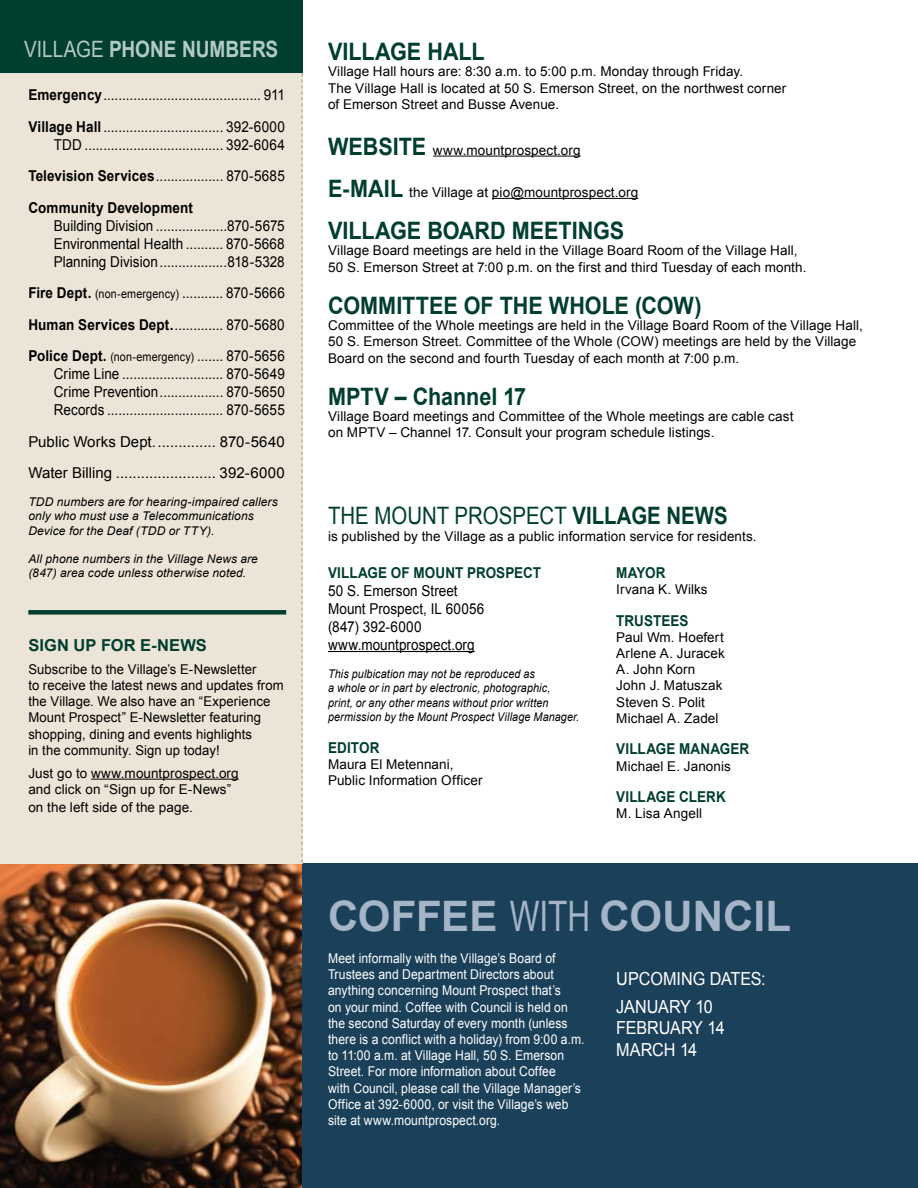
<style>
.page{position:relative;width:918px;height:1188px;background:#fff}
.page>*{position:absolute;margin:0;border:0;box-sizing:border-box;transform-origin:0 0}
.t1{font:700 42px "Arial";color:#a5b5c7}
.t2{font:700 24px "Arial";color:#003e2f;scale:.9 1}
.t3{font:24px "Arial";color:#003e2f;scale:.85 1}
.t4{font:700 24px "Arial";color:#003e2f;scale:.85 1}
.t5{font:700 22.5px "Arial";color:#b2cac4;scale:.85 1}
.t6{font:18px/28.3px "Arial";letter-spacing:-.005em;color:#fff;scale:.9 1}
.t7{font:700 16.5px "Arial";letter-spacing:.005em;color:#003e2f}
.t8{font:15px/18px "Arial";letter-spacing:.005em;color:#000;scale:.9 1}
.t9{font:15px/31.5px "Arial";letter-spacing:.005em;color:#000}
.t10{font:700 15px "Arial";letter-spacing:.01em;color:#003e2f;scale:.9 1}
.t11{font:13.5px/16.2px "Arial";letter-spacing:.005em;color:#000}
.t12{font:13.5px/16.2px "Arial";letter-spacing:.01em;color:#fff;scale:.9 1}
.t13{font:italic 12px/14.4px "Arial";letter-spacing:.01em;color:#000}
.t14{font:italic 12px/14.4px "Arial";letter-spacing:.01em;color:#000;scale:.9 1}
.t15{font:12px "Arial";letter-spacing:.01em;color:#000;scale:.9 1}
.s1{font-weight:400}
.s2{font-weight:700}
.s3{font-size:12px}
.s4{font-weight:700;font-size:15px}
.s5{font-size:15px}
.s6{font-weight:700;font-size:24px;color:#003e2f}
</style>
<div class="page">
<img style="left:0;top:864px;width:302px;height:324px">
<div style="left:302px;top:864px;width:616px;height:324px;background:#1b415a"></div>
<div style="left:0;top:72px;width:302px;height:792px;background:#ece5d7"></div>
<div style="left:0;top:0;width:302px;height:73px;background:#003e2f"></div>
<hr style="left:91px;top:779px;width:148px;height:1px;background:#000">
<div style="left:28px;top:610px;width:258px;height:5px;background:#003e2f"></div>
<hr style="left:433px;top:156px;width:148px;height:1px;background:#000">
<hr style="left:492px;top:198px;width:146px;height:1px;background:#000">
<hr style="left:328px;top:651px;width:147px;height:1px;background:#000">
<svg style="left:302px;top:73px;width:1px;height:790px"></svg>
<h3 class="t5" style="left:24px;top:34px;width:300px"><span class="s1">VILLAGE</span> PHONE NUMBERS</h3>
<p class="t8" style="left:28px;top:79px;width:287px;line-height:31.5px"><span class="s2">Emergency</span>.......................................... 911<br><span class="s2">Village Hall</span> ................................ 392-6000</p>
<p class="t8" style="left:28px;top:129px;width:287px;line-height:31.5px;text-align:justify;text-indent:26px">TDD ..................................... 392-6064<br><span class="s2">Television Services</span>.................. 870-5685<br><span class="s2">Community Development</span></p>
<p class="t8" style="left:54px;top:216px;width:258px;text-align:justify">Building Division ...................870-5675<br>Environmental Health .......... 870-5668<br>Planning Division..................818-5328</p>
<p class="t8" style="left:28px;top:277px;width:287px;line-height:31.5px"><span class="s2">Fire Dept.</span> <span class="s3">(non-emergency)</span> ........... 870-5666<br><span class="s2">Human Services Dept.</span>............. 870-5680</p>
<p class="t15" style="left:28px;top:349px;width:286px"><span class="s4">Police Dept.</span> (non-emergency) <span class="s5">....... 870-5656</span></p>
<p class="t8" style="left:54px;top:365px;width:258px;text-align:justify">Crime Line ........................... 870-5649<br>Crime Prevention................. 870-5650<br>Records ............................... 870-5655</p>
<p class="t9" style="left:28px;top:426px;width:258px">Public Works Dept............... 870-5640<br>Water Billing ........................ 392-6000</p>
<p class="t13" style="left:28px;top:495px;width:251px">TDD numbers are for hearing-impaired callers only who must use a Telecommunications<br>Device for the Deaf (TDD or TTY).</p>
<p class="t13" style="left:28px;top:551px;width:231px">All phone numbers in the Village News are (847) area code unless otherwise noted.</p>
<p class="t7" style="left:28px;top:634px;width:180px">SIGN UP FOR E-NEWS</p>
<p class="t11" style="left:28px;top:661px;width:257px">Subscribe to the Village’s E-Newsletter<br>to receive the latest news and updates from the Village. We also have an “Experience Mount Prospect” E-Newsletter featuring shopping, dining and events highlights<br>in the community. Sign up today!</p>
<p class="t11" style="left:28px;top:765px;width:212px">Just go to www.mountprospect.org and click on “Sign up for E-News”</p>
<p class="t11" style="left:28px;top:799px;width:166px">on the left side of the page.</p>
<h2 class="t2" style="left:328px;top:36px;width:176px">VILLAGE HALL</h2>
<p class="t11" style="left:328px;top:64px;width:460px">Village Hall hours are: 8:30 a.m. to 5:00 p.m. Monday through Friday.<br>The Village Hall is located at 50 S. Emerson Street, on the northwest corner of Emerson Street and Busse Avenue.</p>
<p class="t11" style="left:328px;top:142px;width:254px"><span class="s6">WEBSITE</span> www.mountprospect.org</p>
<p class="t11" style="left:328px;top:184px;width:312px"><span class="s6">E-MAIL</span> the Village at pio@mountprospect.org</p>
<h2 class="t2" style="left:328px;top:215px;width:146px">VILLAGE BOARD</h2>
<h2 class="t2" style="left:512px;top:215px;width:127px">MEETINGS</h2>
<p class="t11" style="left:328px;top:243px;width:480px">Village Board meetings are held in the Village Board Room of the Village Hall,<br>50 S. Emerson Street at 7:00 p.m. on the first and third Tuesday of each month.</p>
<h2 class="t2" style="left:328px;top:290px;width:417px">COMMITTEE OF THE WHOLE (COW)</h2>
<p class="t11" style="left:328px;top:317px;width:536px">Committee of the Whole meetings are held in the Village Board Room of the Village Hall,<br>50 S. Emerson Street. Committee of the Whole (COW) meetings are held by the Village<br>Board on the second and fourth Tuesday of each month at 7:00 p.m.</p>
<h2 class="t2" style="left:328px;top:381px;width:222px">MPTV – Channel 17</h2>
<p class="t11" style="left:328px;top:408px;width:467px">Village Board meetings and Committee of the Whole meetings are cable cast on MPTV – Channel 17. Consult your program schedule listings.</p>
<h2 class="t3" style="left:328px;top:500px;width:93px">The Mount</h2>
<h2 class="t3" style="left:455px;top:500px;width:34px">Prospect</h2>
<h2 class="t4" style="left:573px;top:500px;width:147px">Village News</h2>
<p class="t11" style="left:328px;top:528px;width:430px">is published by the Village as a public information service for residents.</p>
<p class="t10" style="left:328px;top:563px;width:131px">Village of Mount</p>
<p class="t10" style="left:467px;top:563px;width:44px">Prospect</p>
<p class="t8" style="left:328px;top:582px;width:175px">50 S. Emerson Street<br>Mount Prospect, IL 60056 (847) 392-6000 www.mountprospect.org</p>
<p class="t14" style="left:328px;top:667px;width:281px">This pulbication may not be reproduced as<br>a whole or in part by electronic, photographic,<br>print, or any other means without prior written permission by the Mount Prospect Village Manager.</p>
<p class="t10" style="left:328px;top:737px;width:59px">Editor</p>
<p class="t11" style="left:328px;top:756px;width:156px">Maura El Metennani,<br>Public Information Officer</p>
<p class="t10" style="left:616px;top:563px;width:56px">Mayor</p>
<p class="t11" style="left:616px;top:581px;width:93px">Irvana K. Wilks</p>
<p class="t10" style="left:616px;top:610px;width:31px">Trustees</p>
<p class="t11" style="left:616px;top:629px;width:110px">Paul Wm. Hoefert<br>Arlene A. Juracek<br>A. John Korn<br>John J. Matuszak<br>Steven S. Polit<br>Michael A. Zadel</p>
<p class="t10" style="left:616px;top:739px;width:148px">VILLAGE MANAGER</p>
<p class="t11" style="left:616px;top:758px;width:116px">Michael E. Janonis</p>
<p class="t10" style="left:616px;top:787px;width:123px">Village Cle rk</p>
<p class="t11" style="left:616px;top:806px;width:87px">M. Lisa Angell</p>
<h1 class="t1" style="left:328px;top:889px;width:465px">COFFEE <span class="s1">WITH</span> COUNCIL</h1>
<p class="t12" style="left:328px;top:950px;width:287px">Meet informally with the Village’s Board of Trustees and Department Directors about anything concerning Mount Prospect that’s<br>on your mind. Coffee with Council is held on the second Saturday of every month (unless there is a conflict with a holiday) from 9:00 a.m. to 11:00 a.m. at Village Hall, 50 S. Emerson Street. For more information about Coffee<br>with Council, please call the Village Manager’s Office at 392-6000, or visit the Village’s web site at www.mountprospect.org.</p>
<h3 class="t6" style="left:616px;top:964px;width:167px">UPCOMING DATES:<br>JANUARY 10</h3>
<h3 class="t6" style="left:616px;top:1018px;width:122px;line-height:21.6px">FEBRUARY 14<br>MARCH 14</h3>
</div>
